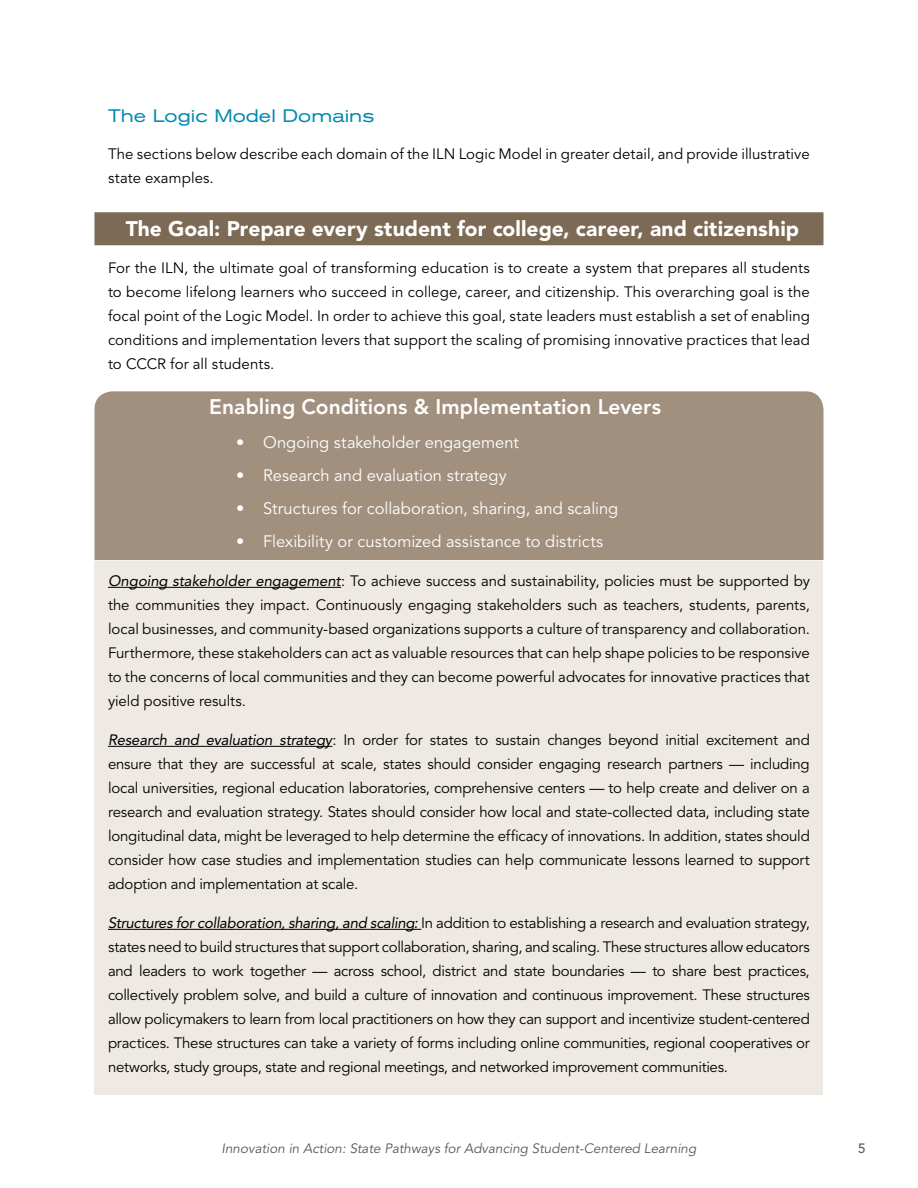
<style>
.page{position:relative;width:918px;height:1188px;background:#fff}
.page>*{position:absolute;margin:0;border:0;box-sizing:border-box;transform-origin:0 0}
.t1{font:900 21px "Avenir LT Std";letter-spacing:.005em;color:#fff}
.t2{font:800 21px "Avenir LT Std";color:#fff}
.t3{font:expanded 18px "Akzidenz Grotesk BE";color:#008ab0}
.t4{font:16.5px "Avenir LT Std";color:#fff}
.t5{font:15px/24px "Avenir LT Std";color:#000;text-align:justify}
.t6{font:italic 13.5px "Avenir LT Std";color:#58595b}
.t7{font:500 13.5px "Avenir LT Std";color:#58595b}
.s1{font-style:italic}
</style>
<div class="page">
<div style="left:94px;top:212px;width:730px;height:33px;background:#7c6a55"></div>
<div style="left:94px;top:391px;width:730px;height:169px;background:#a1907e"></div>
<div style="left:94px;top:561px;width:730px;height:533px;background:#efe9e4"></div>
<hr style="left:108px;top:587px;width:233px;height:1px;background:#000">
<hr style="left:108px;top:746px;width:224px;height:1px;background:#000">
<hr style="left:108px;top:929px;width:313px;height:1px;background:#000">
<p class="t3" style="left:108px;top:105px;width:268px">The Logic Model Domains</p>
<p class="t5" style="left:108px;top:142px;width:703px">The sections below describe each domain of the ILN Logic Model in greater detail, and provide illustrative state examples.</p>
<h1 class="t1" style="left:126px;top:215px;width:675px">The Goal: Prepare every student for college, career, and citizenship</h1>
<p class="t5" style="left:108px;top:256px;width:703px">For the ILN, the ultimate goal of transforming education is to create a system that prepares all students to become lifelong learners who succeed in college, career, and citizenship. This overarching goal is the focal point of the Logic Model. In order to achieve this goal, state leaders must establish a set of enabling conditions and implementation levers that support the scaling of promising innovative practices that lead to CCCR for all students.</p>
<h1 class="t2" style="left:209px;top:394px;width:453px">Enabling Conditions &amp; Implementation Levers</h1>
<p class="t4" style="left:236px;top:433px;width:284px">• Ongoing stakeholder engagement</p>
<p class="t4" style="left:236px;top:466px;width:272px">• Research and evaluation strategy</p>
<p class="t4" style="left:236px;top:499px;width:384px">• Structures for collaboration, sharing, and scaling</p>
<p class="t4" style="left:236px;top:532px;width:369px">• Flexibility or customized assistance to districts</p>
<p class="t5" style="left:108px;top:569px;width:704px"><span class="s1">Ongoing stakeholder engagement</span>: To achieve success and sustainability, policies must be supported by the communities they impact. Continuously engaging stakeholders such as teachers, students, parents, local businesses, and community-based organizations supports a culture of transparency and collaboration.<br>Furthermore, these stakeholders can act as valuable resources that can help shape policies to be responsive to the concerns of local communities and they can become powerful advocates for innovative practices that yield positive results.</p>
<p class="t5" style="left:108px;top:728px;width:703px"><span class="s1">Research and evaluation strategy</span>: In order for states to sustain changes beyond initial excitement and ensure that they are successful at scale, states should consider engaging research partners — including local universities, regional education laboratories, comprehensive centers — to help create and deliver on a research and evaluation strategy. States should consider how local and state-collected data, including state longitudinal data, might be leveraged to help determine the efficacy of innovations. In addition, states should consider how case studies and implementation studies can help communicate lessons learned to support adoption and implementation at scale.</p>
<p class="t5" style="left:108px;top:911px;width:703px"><span class="s1">Structures for collaboration, sharing, and scaling:</span> In addition to establishing a research and evaluation strategy, states need to build structures that support collaboration, sharing, and scaling. These structures allow educators and leaders to work together — across school, district and state boundaries — to share best practices, collectively problem solve, and build a culture of innovation and continuous improvement. These structures allow policymakers to learn from local practitioners on how they can support and incentivize student-centered practices. These structures can take a variety of forms including online communities, regional cooperatives or networks, study groups, state and regional meetings, and networked improvement communities.</p>
<p class="t6" style="left:222px;top:1141px;width:476px">Innovation in Action: State Pathways for Advancing Student-Centered Learning</p>
<p class="t7" style="left:858px;top:1141px;width:9px">5</p>
</div>
